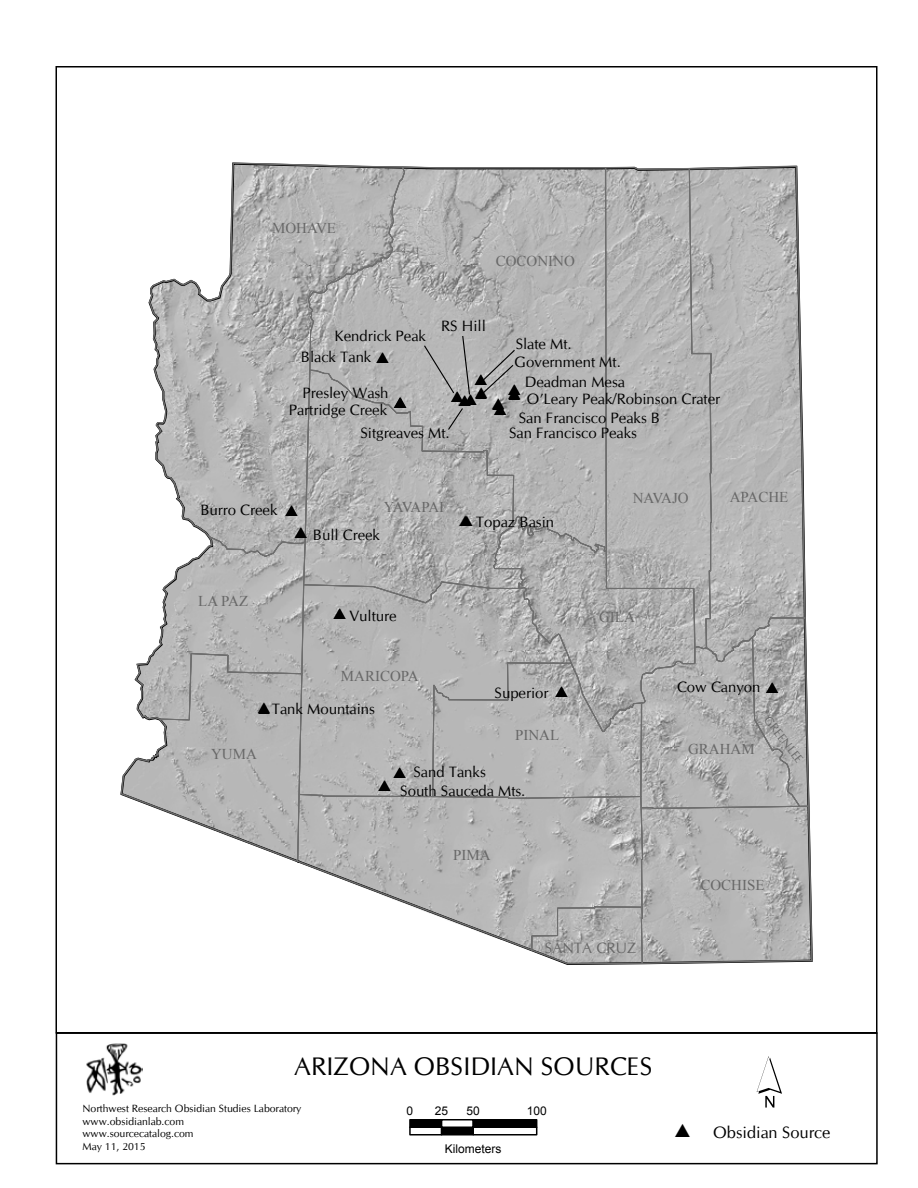
<style>
.page{position:relative;width:918px;height:1188px;background:#fff}
.page>*{position:absolute;margin:0;border:0;box-sizing:border-box;transform-origin:0 0}
.t1{font:73.5px "ESRI North";color:#000}
.t2{font:25.5px "CG Omega";color:#000}
.t3{font:19.5px "ESRI Default Marker";color:#000}
.t4{font:19.05px "ESRI Default Marker";color:#000}
.t5{font:16.5px "CG Omega";color:#000}
.t6{font:15px "CG Omega";color:#000}
.t7{font:15px "Times New Roman";color:#686868}
.t8{font:15px "CG Omega";color:#686868}
.t9{font:15px "Times New Roman";letter-spacing:-.1em;color:#686868}
.t10{font:12px "Arial";color:#000}
.t11{font:12px "CG Omega";color:#686868}
.t12{font:10.5px/12.6px "CG Omega";color:#000}
.s1{font-family:"ESRI Default Marker";font-size:24px}
</style>
<div class="page">
<svg style="left:607px;top:167px;width:82px;height:348px"></svg>
<svg style="left:405px;top:166px;width:202px;height:349px"></svg>
<svg style="left:149px;top:162px;width:256px;height:373px"></svg>
<svg style="left:689px;top:165px;width:117px;height:452px"></svg>
<svg style="left:303px;top:369px;width:220px;height:212px"></svg>
<svg style="left:493px;top:515px;width:203px;height:102px"></svg>
<svg style="left:306px;top:581px;width:266px;height:213px"></svg>
<svg style="left:121px;top:535px;width:185px;height:327px"></svg>
<svg style="left:297px;top:794px;width:135px;height:120px"></svg>
<svg style="left:432px;top:617px;width:381px;height:347px"></svg>
<svg style="left:423px;top:344px;width:32px;height:51px"></svg>
<svg style="left:447px;top:407px;width:17px;height:24px"></svg>
<svg style="left:462px;top:335px;width:9px;height:61px"></svg>
<svg style="left:479px;top:349px;width:37px;height:47px"></svg>
<div style="left:56px;top:1032px;width:822px;height:132px;border:2px solid #000"></div>
<img style="left:86px;top:1043px;width:56px;height:53px">
<div style="left:409px;top:1126px;width:33px;height:10px;background:#fff;border:2px solid #000"></div>
<div style="left:409px;top:1119px;width:33px;height:9px;background:#000"></div>
<div style="left:441px;top:1126px;width:33px;height:10px;background:#000;border:2px solid #000"></div>
<div style="left:441px;top:1119px;width:33px;height:9px;background:#fff;border:2px solid #000"></div>
<div style="left:472px;top:1126px;width:65px;height:10px;background:#fff;border:2px solid #000"></div>
<div style="left:472px;top:1119px;width:65px;height:9px;background:#000"></div>
<p class="t7" style="left:272px;top:218px;width:65px">MOHAVE</p>
<p class="t7" style="left:496px;top:251px;width:81px">COCONINO</p>
<p class="t6" style="left:335px;top:326px;width:93px">Kendrick Peak</p>
<p class="t6" style="left:301px;top:348px;width:72px">Black Tank</p>
<h3 class="t3" style="left:376px;top:345px;width:15px">#</h3>
<p class="t4" style="left:376px;top:345px;width:15px">#</p>
<p class="t6" style="left:441px;top:317px;width:46px">RS Hill</p>
<p class="t6" style="left:516px;top:335px;width:58px">Slate Mt.</p>
<p class="t6" style="left:515px;top:353px;width:108px">Government Mt.</p>
<h3 class="t3" style="left:474px;top:367px;width:15px">#</h3>
<p class="t4" style="left:474px;top:368px;width:15px">#</p>
<p class="t6" style="left:525px;top:373px;width:102px">Deadman Mesa</p>
<h3 class="t3" style="left:508px;top:377px;width:15px">#</h3>
<p class="t4" style="left:508px;top:378px;width:15px">#</p>
<p class="t6" style="left:303px;top:384px;width:87px">Presley Wash</p>
<h3 class="t3" style="left:464px;top:381px;width:59px">## #</h3>
<p class="t4" style="left:464px;top:382px;width:59px">## #</p>
<h3 class="t3" style="left:450px;top:384px;width:15px">#</h3>
<p class="t4" style="left:450px;top:385px;width:15px">#</p>
<p class="t6" style="left:527px;top:390px;width:195px">O’Leary Peak/Robinson Crater</p>
<p class="t6" style="left:509px;top:424px;width:129px">San Francisco Peaks</p>
<h3 class="t3" style="left:393px;top:390px;width:15px">#</h3>
<h3 class="t3" style="left:458px;top:391px;width:51px"># ##</h3>
<p class="t4" style="left:394px;top:391px;width:15px">#</p>
<p class="t4" style="left:458px;top:392px;width:50px"># ##</p>
<p class="t6" style="left:289px;top:400px;width:100px">Partridge Creek</p>
<p class="t6" style="left:519px;top:409px;width:143px">San Francisco Peaks B</p>
<p class="t6" style="left:360px;top:424px;width:91px">Sitgreaves Mt.</p>
<p class="t6" style="left:200px;top:501px;width:79px">Burro Creek</p>
<h3 class="t3" style="left:285px;top:497px;width:15px">#</h3>
<p class="t4" style="left:285px;top:498px;width:15px">#</p>
<p class="t9" style="left:384px;top:497px;width:62px">YAVAPAI</p>
<h3 class="t3" style="left:294px;top:519px;width:15px">#</h3>
<p class="t4" style="left:294px;top:520px;width:15px">#</p>
<p class="t6" style="left:313px;top:526px;width:69px">Bull Creek</p>
<h3 class="t3" style="left:458px;top:508px;width:15px">#</h3>
<p class="t4" style="left:460px;top:508px;width:15px">#</p>
<p class="t6" style="left:476px;top:513px;width:80px">Topaz Basin</p>
<p class="t7" style="left:198px;top:591px;width:51px">LA PAZ</p>
<h3 class="t3" style="left:333px;top:601px;width:15px">#</h3>
<p class="t4" style="left:333px;top:602px;width:15px">#</p>
<p class="t6" style="left:349px;top:607px;width:49px">Vulture</p>
<p class="t7" style="left:341px;top:666px;width:79px">MARICOPA</p>
<h3 class="t3" style="left:257px;top:695px;width:15px">#</h3>
<p class="t6" style="left:272px;top:700px;width:105px">Tank Mountains</p>
<p class="t4" style="left:257px;top:697px;width:15px">#</p>
<p class="t7" style="left:211px;top:744px;width:47px">YUMA</p>
<p class="t4" style="left:555px;top:679px;width:15px">#</p>
<h3 class="t3" style="left:555px;top:679px;width:15px">#</h3>
<p class="t6" style="left:495px;top:684px;width:55px">Superior</p>
<p class="t7" style="left:515px;top:725px;width:46px">PINAL</p>
<p class="t6" style="left:413px;top:763px;width:74px">Sand Tanks</p>
<h3 class="t3" style="left:393px;top:760px;width:15px">#</h3>
<p class="t4" style="left:393px;top:760px;width:15px">#</p>
<h3 class="t3" style="left:378px;top:773px;width:15px">#</h3>
<p class="t4" style="left:378px;top:773px;width:15px">#</p>
<p class="t6" style="left:400px;top:782px;width:127px">South Sauceda Mts.</p>
<p class="t7" style="left:453px;top:844px;width:39px">PIMA</p>
<p class="t7" style="left:633px;top:488px;width:58px">NAVAJO</p>
<p class="t7" style="left:730px;top:487px;width:60px">APACHE</p>
<p class="t7" style="left:599px;top:606px;width:37px">GILA</p>
<p class="t6" style="left:677px;top:678px;width:85px">Cow Canyon</p>
<h3 class="t3" style="left:766px;top:675px;width:15px">#</h3>
<p class="t4" style="left:765px;top:676px;width:15px">#</p>
<p class="t7" style="left:688px;top:738px;width:68px">GRAHAM</p>
<p class="t11" style="left:772px;top:713px;width:57px;rotate:52deg">GREENLEE</p>
<p class="t7" style="left:700px;top:874px;width:66px">COCHISE</p>
<p class="t8" style="left:545px;top:939px;width:93px">SANTA CRUZ</p>
<h2 class="t2" style="left:294px;top:1051px;width:360px">ARIZONA OBSIDIAN SOURCES</h2>
<p class="t10" style="left:407px;top:1103px;width:8px">0</p>
<p class="t10" style="left:435px;top:1103px;width:15px">25</p>
<p class="t10" style="left:467px;top:1103px;width:15px">50</p>
<p class="t10" style="left:527px;top:1103px;width:22px">100</p>
<p class="t10" style="left:445px;top:1141px;width:58px">Kilometers</p>
<p class="t12" style="left:82px;top:1102px;width:221px">Northwest Research Obsidian Studies Laboratory</p>
<p class="t12" style="left:82px;top:1115px;width:113px">www.obsidianlab.com www.sourcecatalog.com<br>May 11, 2015</p>
<h1 class="t1" style="left:757px;top:1039px;width:27px">´</h1>
<p class="t5" style="left:674px;top:1122px;width:158px"><span class="s1">#</span> Obsidian Source</p>
</div>
